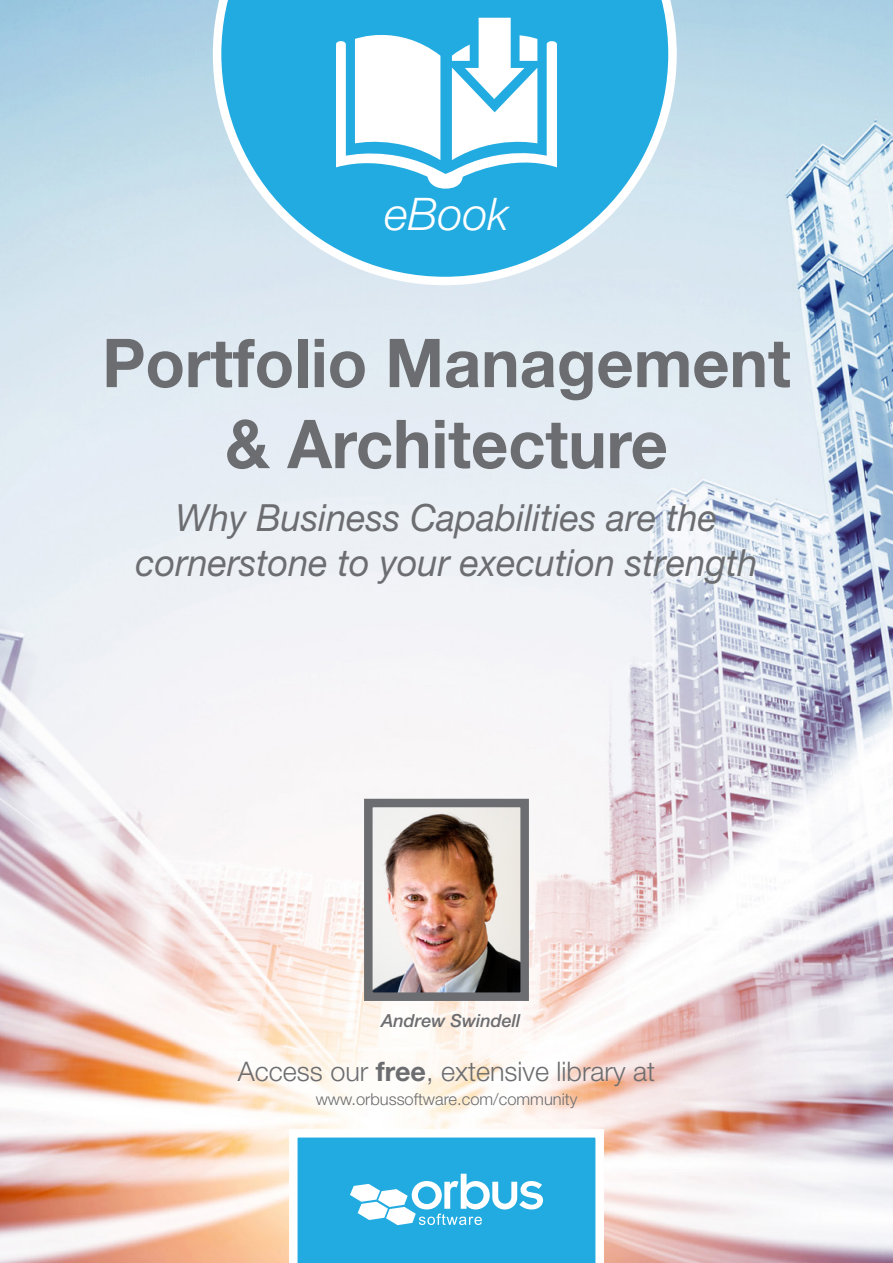
<style>
.page{position:relative;width:893px;height:1263px;background:#fff}
.page>*{position:absolute;margin:0;border:0;box-sizing:border-box;transform-origin:0 0}
.t1{font:700 67.5px/81px "Helvetica Neue LT Std";color:#6c6d70;text-align:center;scale:.96 1}
.t2{font:italic 300 45px "Helvetica Neue LT Std";color:#fff}
.t3{font:italic 37.5px/45px "Helvetica Neue LT Std";color:#6c6d70;text-align:center;scale:.96 1}
.t4{font:300 27px "Helvetica Neue LT Std";color:#6c6d70}
.t5{font:italic 500 18px "Helvetica Neue LT Std";color:#6c6d70}
.t6{font:300 16.5px "Helvetica Neue LT Std";color:#6c6d70}
.s1{font-weight:700}
</style>
<div class="page">
<img style="left:0;top:0;width:893px;height:1263px">
<svg style="left:213px;top:0;width:464px;height:285px;background:#5dbfe5"></svg>
<svg style="left:336px;top:18px;width:221px;height:171px"></svg>
<svg style="left:285px;top:1125px;width:323px;height:138px"></svg>
<img style="left:374px;top:809px;width:145px;height:182px">
<div style="left:364px;top:799px;width:165px;height:202px;border:9px solid #6c6d70"></div>
<p class="t2" style="left:384px;top:188px;width:126px">eBook</p>
<p class="t1" style="left:102px;top:321px;width:719px">Portfolio Management &amp; Architecture</p>
<p class="t3" style="left:136px;top:494px;width:649px">Why Business Capabilities are the cornerstone to your execution strength</p>
<p class="t5" style="left:381px;top:1010px;width:141px">Andrew Swindell</p>
<p class="t4" style="left:238px;top:1055px;width:419px">Access our <span class="s1">free</span>, extensive library at</p>
<p class="t6" style="left:316px;top:1089px;width:263px">www.orbussoftware.com/community</p>
</div>
